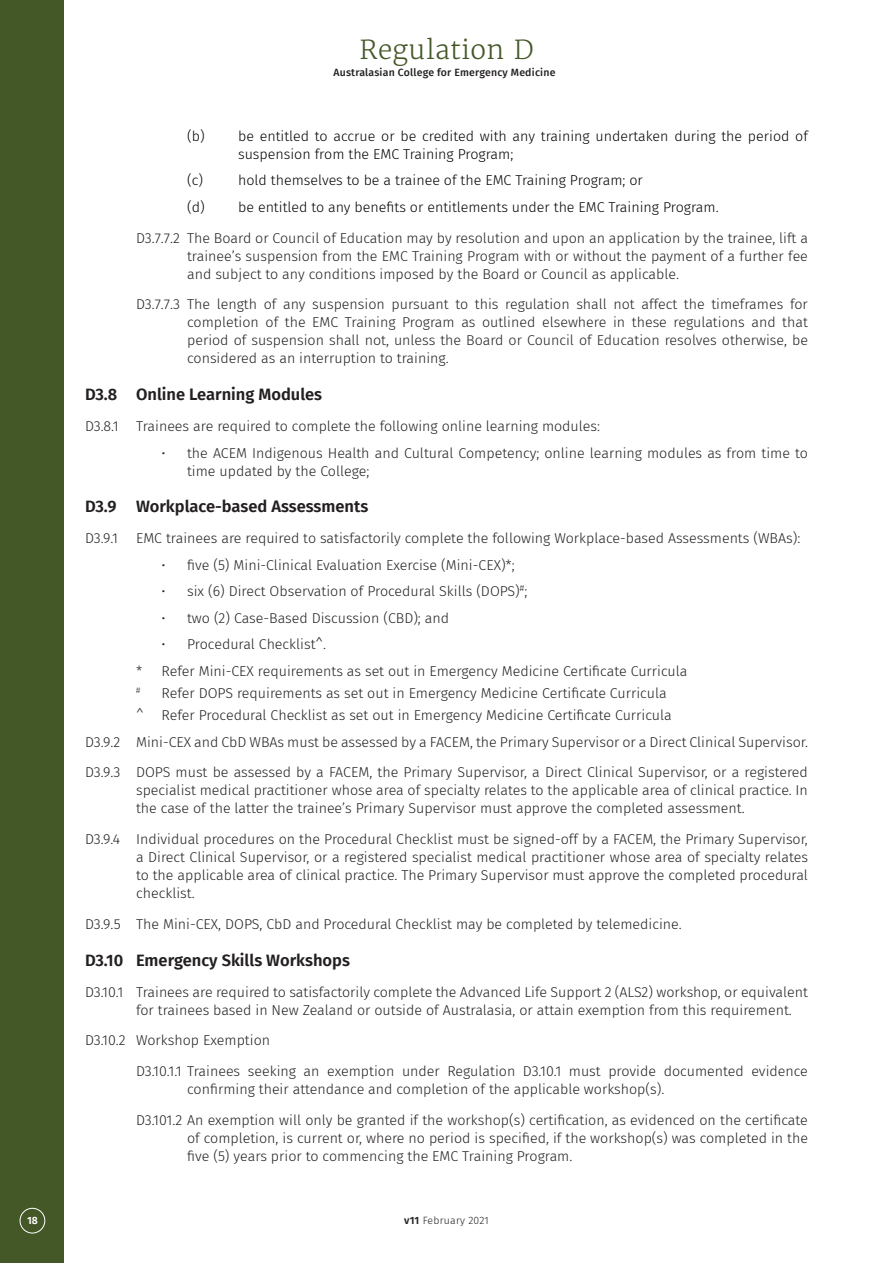
<style>
.page{position:relative;width:893px;height:1263px;background:#fff}
.page>*{position:absolute;margin:0;border:0;box-sizing:border-box;transform-origin:0 0}
.t1{font:300 26.1px "Merriweather";letter-spacing:.02em;color:#445727}
.Regulation_2_Heading{font:600 16.5px "Fira Sans";color:#231f20}
.Regulation_3_Body{font:300 14.25px/18px "Fira Sans";color:#231f20}
.Regulation_4_Body{font:300 14.25px/18px "Fira Sans";color:#231f20;text-align:justify}
.Regulation_4_Alpha{font:300 14.25px/18px "Fira Sans";color:#000}
.Regulation_3_Alpha{font:300 14.25px "Fira Sans";color:#231f20}
.t2{font:500 10.5px "Fira Sans";letter-spacing:.02em;color:#231f20}
.t3{font:300 10.5px "Fira Sans";letter-spacing:.02em;color:#231f20}
.t4{font:600 10.5px "Fira Sans";color:#fff}
.Regulation_3_Alpha-2{font:300 8.25px "Fira Sans";color:#231f20}
.s1{font-weight:600}
</style>
<div class="page">
<div style="left:0;top:0;width:64px;height:1263px;background:#445727"></div>
<div style="left:20px;top:1208px;width:25px;height:25px;border:1px solid #fff;border-radius:50%"></div>
<h1 class="t1" style="left:359px;top:34px;width:175px">Regulation D</h1>
<p class="t2" style="left:333px;top:63px;width:223px">Australasian College for Emergency Medicine</p>
<p class="Regulation_4_Alpha" style="left:238px;top:127px;width:571px;text-indent:-51px">(b) be entitled to accrue or be credited with any training undertaken during the period of suspension from the EMC Training Program;</p>
<p class="Regulation_4_Alpha" style="left:187px;top:171px;width:17px">(c)</p>
<p class="Regulation_4_Alpha" style="left:238px;top:171px;width:406px">hold themselves to be a trainee of the EMC Training Program; or</p>
<p class="Regulation_4_Alpha" style="left:187px;top:198px;width:533px">(d) be entitled to any benefits or entitlements under the EMC Training Program.</p>
<p class="Regulation_4_Body" style="left:187px;top:229px;width:622px;text-indent:-51px">D3.7.7.2 The Board or Council of Education may by resolution and upon an application by the trainee, lift a trainee’s suspension from the EMC Training Program with or without the payment of a further fee and subject to any conditions imposed by the Board or Council as applicable.</p>
<p class="Regulation_4_Body" style="left:187px;top:295px;width:622px;text-indent:-51px">D3.7.7.3 The length of any suspension pursuant to this regulation shall not affect the timeframes for completion of the EMC Training Program as outlined elsewhere in these regulations and that period of suspension shall not, unless the Board or Council of Education resolves otherwise, be considered as an interruption to training.</p>
<p class="Regulation_2_Heading" style="left:85px;top:381px;width:239px">D3.8 Online Learning Modules</p>
<p class="Regulation_3_Body" style="left:85px;top:417px;width:516px">D3.8.1 Trainees are required to complete the following online learning modules:</p>
<p class="Regulation_3_Body" style="left:187px;top:443px;width:622px;text-indent:-26px">• the ACEM Indigenous Health and Cultural Competency; online learning modules as from time to time updated by the College;</p>
<p class="Regulation_2_Heading" style="left:85px;top:493px;width:285px">D3.9 Workplace-based Assessments</p>
<p class="Regulation_3_Body" style="left:85px;top:529px;width:34px">D3.9.1</p>
<p class="Regulation_3_Body" style="left:136px;top:529px;width:666px">EMC trainees are required to satisfactorily complete the following Workplace-based Assessments (WBAs):</p>
<p class="Regulation_3_Body" style="left:162px;top:556px;width:355px">• five (5) Mini-Clinical Evaluation Exercise (Mini-CEX)*;</p>
<p class="Regulation_3_Body" style="left:162px;top:582px;width:367px">• six (6) Direct Observation of Procedural Skills (DOPS)<sup>#</sup>;</p>
<p class="Regulation_3_Body" style="left:162px;top:609px;width:289px">• two (2) Case-Based Discussion (CBD); and</p>
<p class="Regulation_3_Body" style="left:162px;top:635px;width:166px">• Procedural Checklist^.</p>
<p class="Regulation_3_Alpha" style="left:136px;top:660px;width:553px">* Refer Mini-CEX requirements as set out in Emergency Medicine Certificate Curricula</p>
<p class="Regulation_3_Alpha-2" style="left:136px;top:684px;width:6px">#</p>
<p class="Regulation_3_Alpha" style="left:162px;top:683px;width:507px">Refer DOPS requirements as set out in Emergency Medicine Certificate Curricula</p>
<p class="Regulation_3_Alpha" style="left:136px;top:705px;width:9px">^</p>
<p class="Regulation_3_Alpha" style="left:162px;top:705px;width:512px">Refer Procedural Checklist as set out in Emergency Medicine Certificate Curricula</p>
<p class="Regulation_3_Body" style="left:85px;top:733px;width:724px">D3.9.2 Mini-CEX and CbD WBAs must be assessed by a FACEM, the Primary Supervisor or a Direct Clinical Supervisor.</p>
<p class="Regulation_3_Body" style="left:136px;top:763px;width:673px;text-align:justify;text-indent:-51px">D3.9.3 DOPS must be assessed by a FACEM, the Primary Supervisor, a Direct Clinical Supervisor, or a registered specialist medical practitioner whose area of specialty relates to the applicable area of clinical practice. In the case of the latter the trainee’s Primary Supervisor must approve the completed assessment.</p>
<p class="Regulation_3_Body" style="left:136px;top:830px;width:673px;text-align:justify;text-indent:-51px">D3.9.4 Individual procedures on the Procedural Checklist must be signed-off by a FACEM, the Primary Supervisor, a Direct Clinical Supervisor, or a registered specialist medical practitioner whose area of specialty relates to the applicable area of clinical practice. The Primary Supervisor must approve the completed procedural checklist.</p>
<p class="Regulation_3_Body" style="left:85px;top:915px;width:598px">D3.9.5 The Mini-CEX, DOPS, CbD and Procedural Checklist may be completed by telemedicine.</p>
<p class="Regulation_2_Heading" style="left:85px;top:946px;width:266px">D3.10 Emergency Skills Workshops</p>
<p class="Regulation_3_Body" style="left:136px;top:982px;width:673px;text-indent:-51px">D3.10.1 Trainees are required to satisfactorily complete the Advanced Life Support 2 (ALS2) workshop, or equivalent for trainees based in New Zealand or outside of Australasia, or attain exemption from this requirement.</p>
<p class="Regulation_3_Body" style="left:85px;top:1031px;width:187px">D3.10.2 Workshop Exemption</p>
<p class="Regulation_4_Body" style="left:187px;top:1062px;width:622px;text-indent:-51px">D3.10.1.1 Trainees seeking an exemption under Regulation D3.10.1 must provide documented evidence confirming their attendance and completion of the applicable workshop(s).</p>
<p class="Regulation_4_Body" style="left:187px;top:1111px;width:622px;text-indent:-51px">D3.101.2 An exemption will only be granted if the workshop(s) certification, as evidenced on the certificate of completion, is current or, where no period is specified, if the workshop(s) was completed in the five (5) years prior to commencing the EMC Training Program.</p>
<p class="t4" style="left:27px;top:1212px;width:12px">18</p>
<p class="t3" style="left:404px;top:1213px;width:86px"><span class="s1">v11</span> February 2021</p>
</div>
